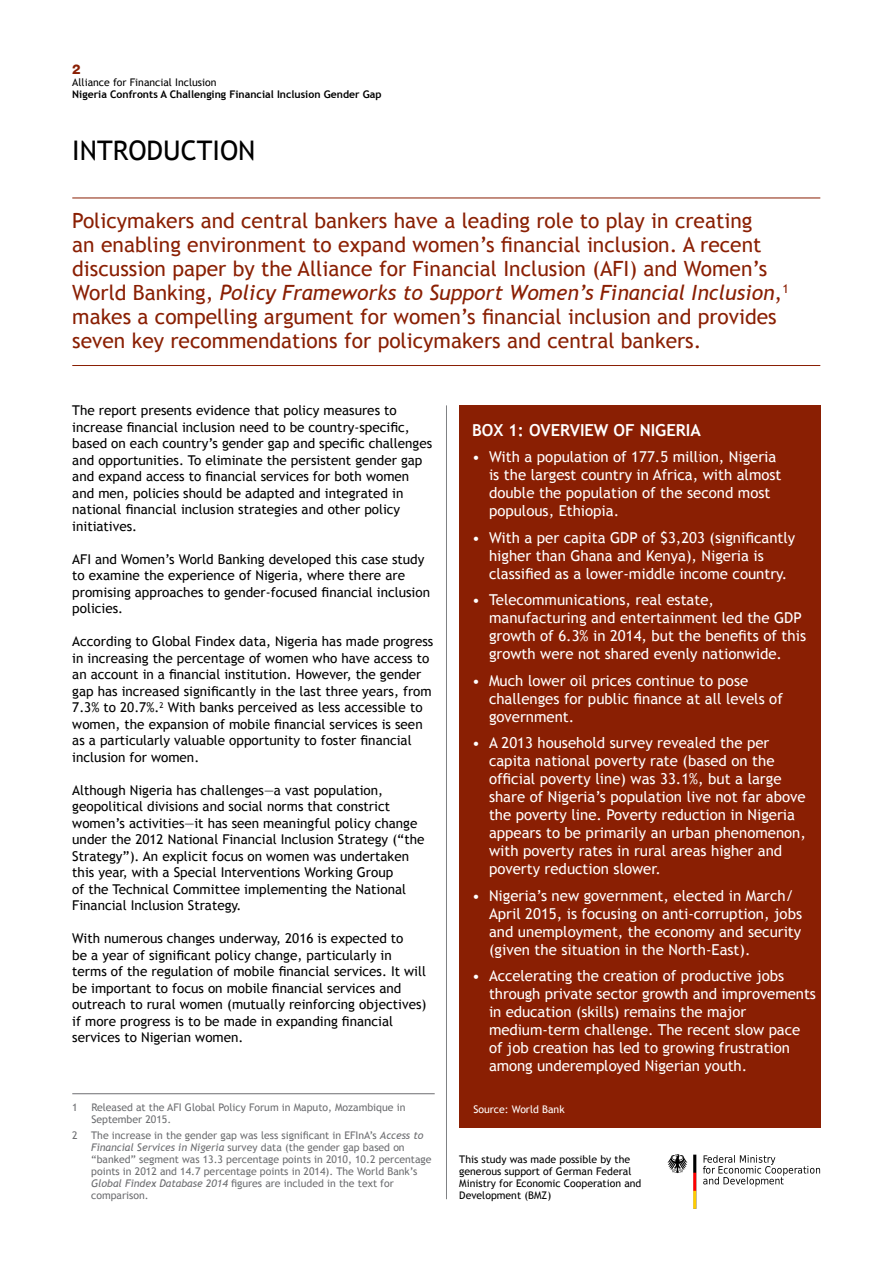
<style>
.page{position:relative;width:893px;height:1263px;background:#fff}
.page>*{position:absolute;margin:0;border:0;box-sizing:border-box;transform-origin:0 0}
.t1{font:27px "Trebuchet MS";color:#000}
.t2{font:21px/24px "Trebuchet MS";color:#8a1f03}
.t3{font:700 16.5px "Trebuchet MS";color:#fff}
.t4{font:15px/18px "Trebuchet MS";color:#fff}
.t5{font:13.5px/16.5px "Trebuchet MS";color:#000}
.t6{font:800 13.5px "Helvetica Neue";color:#8a1f03}
.t7{font:10.5px/12px "Trebuchet MS";color:#6d6e71}
.t8{font:10.5px/12px "Trebuchet MS";color:#000}
.t9{font:700 10.5px "Trebuchet MS";color:#000}
.t10{font:10.5px "Trebuchet MS";color:#fff}
.s1{font-style:italic}
</style>
<div class="page">
<hr style="left:72px;top:198px;width:748px;height:1px;background:#8a1f03">
<hr style="left:72px;top:365px;width:748px;height:1px;background:#8a1f03">
<hr style="left:72px;top:1093px;width:363px;height:1px;background:#6d6e71">
<div style="left:459px;top:405px;width:362px;height:723px;background:#8a1f03"></div>
<hr style="left:446px;top:405px;width:1px;height:794px;background:#808285">
<img style="left:667px;top:1154px;width:154px;height:55px">
<p class="t6" style="left:72px;top:61px;width:10px">2</p>
<p class="t8" style="left:72px;top:77px;width:146px">Alliance for Financial Inclusion</p>
<p class="t9" style="left:72px;top:88px;width:311px">Nigeria Confronts A Challenging Financial Inclusion Gender Gap</p>
<h1 class="t1" style="left:72px;top:135px;width:185px">INTRODUCTION</h1>
<p class="t2" style="left:72px;top:209px;width:718px">Policymakers and central bankers have a leading role to play in creating<br>an enabling environment to expand women’s financial inclusion. A recent discussion paper by the Alliance for Financial Inclusion (AFI) and Women’s World Banking, <span class="s1">Policy Frameworks to Support Women’s Financial Inclusion</span>,<sup>1 </sup>makes a compelling argument for women’s financial inclusion and provides seven key recommendations for policymakers and central bankers.</p>
<p class="t5" style="left:72px;top:402px;width:361px">The report presents evidence that policy measures to increase financial inclusion need to be country-specific, based on each country’s gender gap and specific challenges and opportunities. To eliminate the persistent gender gap and expand access to financial services for both women and men, policies should be adapted and integrated in national financial inclusion strategies and other policy initiatives.</p>
<p class="t5" style="left:72px;top:551px;width:359px">AFI and Women’s World Banking developed this case study to examine the experience of Nigeria, where there are promising approaches to gender-focused financial inclusion policies.</p>
<p class="t5" style="left:72px;top:633px;width:363px">According to Global Findex data, Nigeria has made progress in increasing the percentage of women who have access to an account in a financial institution. However, the gender gap has increased significantly in the last three years, from 7.3% to 20.7%.<sup>2</sup> With banks perceived as less accessible to women, the expansion of mobile financial services is seen as a particularly valuable opportunity to foster financial inclusion for women.</p>
<p class="t5" style="left:72px;top:782px;width:354px">Although Nigeria has challenges—a vast population, geopolitical divisions and social norms that constrict women’s activities—it has seen meaningful policy change under the 2012 National Financial Inclusion Strategy (“the Strategy”). An explicit focus on women was undertaken this year, with a Special Interventions Working Group<br>of the Technical Committee implementing the National Financial Inclusion Strategy.</p>
<p class="t5" style="left:72px;top:930px;width:356px">With numerous changes underway, 2016 is expected to<br>be a year of significant policy change, particularly in terms of the regulation of mobile financial services. It will be important to focus on mobile financial services and outreach to rural women (mutually reinforcing objectives) if more progress is to be made in expanding financial services to Nigerian women.</p>
<p class="t7" style="left:72px;top:1101px;width:7px">1</p>
<p class="t7" style="left:91px;top:1101px;width:316px">Released at the AFI Global Policy Forum in Maputo, Mozambique in<br>September 2015.</p>
<p class="t7" style="left:72px;top:1129px;width:7px">2</p>
<p class="t7" style="left:91px;top:1129px;width:342px">The increase in the gender gap was less significant in EFInA’s <span class="s1">Access to Financial Services in Nigeria</span> survey data (the gender gap based on “banked” segment was 13.3 percentage points in 2010, 10.2 percentage points in 2012 and 14.7 percentage points in 2014). The World Bank’s <span class="s1">Global Findex Database 2014</span> figures are included in the text for comparison.</p>
<p class="t3" style="left:472px;top:419px;width:230px">BOX 1: OVERVIEW OF NIGERIA</p>
<p class="t4" style="left:489px;top:448px;width:294px;text-indent:-17px">• With a population of 177.5 million, Nigeria is the largest country in Africa, with almost double the population of the second most populous, Ethiopia.</p>
<p class="t4" style="left:489px;top:528px;width:308px;text-indent:-17px">• With a per capita GDP of $3,203 (significantly higher than Ghana and Kenya), Nigeria is classified as a lower-middle income country.</p>
<p class="t4" style="left:489px;top:591px;width:319px;text-indent:-17px">• Telecommunications, real estate, manufacturing and entertainment led the GDP growth of 6.3% in 2014, but the benefits of this growth were not shared evenly nationwide.</p>
<p class="t4" style="left:489px;top:671px;width:295px;text-indent:-17px">• Much lower oil prices continue to pose challenges for public finance at all levels of government.</p>
<p class="t4" style="left:489px;top:734px;width:318px;text-indent:-17px">• A 2013 household survey revealed the per capita national poverty rate (based on the official poverty line) was 33.1%, but a large share of Nigeria’s population live not far above the poverty line. Poverty reduction in Nigeria appears to be primarily an urban phenomenon, with poverty rates in rural areas higher and poverty reduction slower.</p>
<p class="t4" style="left:489px;top:886px;width:315px;text-indent:-17px">• Nigeria’s new government, elected in March/ April 2015, is focusing on anti-corruption, jobs and unemployment, the economy and security (given the situation in the North-East).</p>
<p class="t4" style="left:489px;top:967px;width:328px;text-indent:-17px">• Accelerating the creation of productive jobs through private sector growth and improvements in education (skills) remains the major medium-term challenge. The recent slow pace of job creation has led to growing frustration among underemployed Nigerian youth.</p>
<p class="t10" style="left:473px;top:1103px;width:93px">Source: World Bank</p>
<p class="t8" style="left:459px;top:1153px;width:184px">This study was made possible by the generous support of German Federal<br>Ministry for Economic Cooperation and<br>Development (BMZ)</p>
</div>
